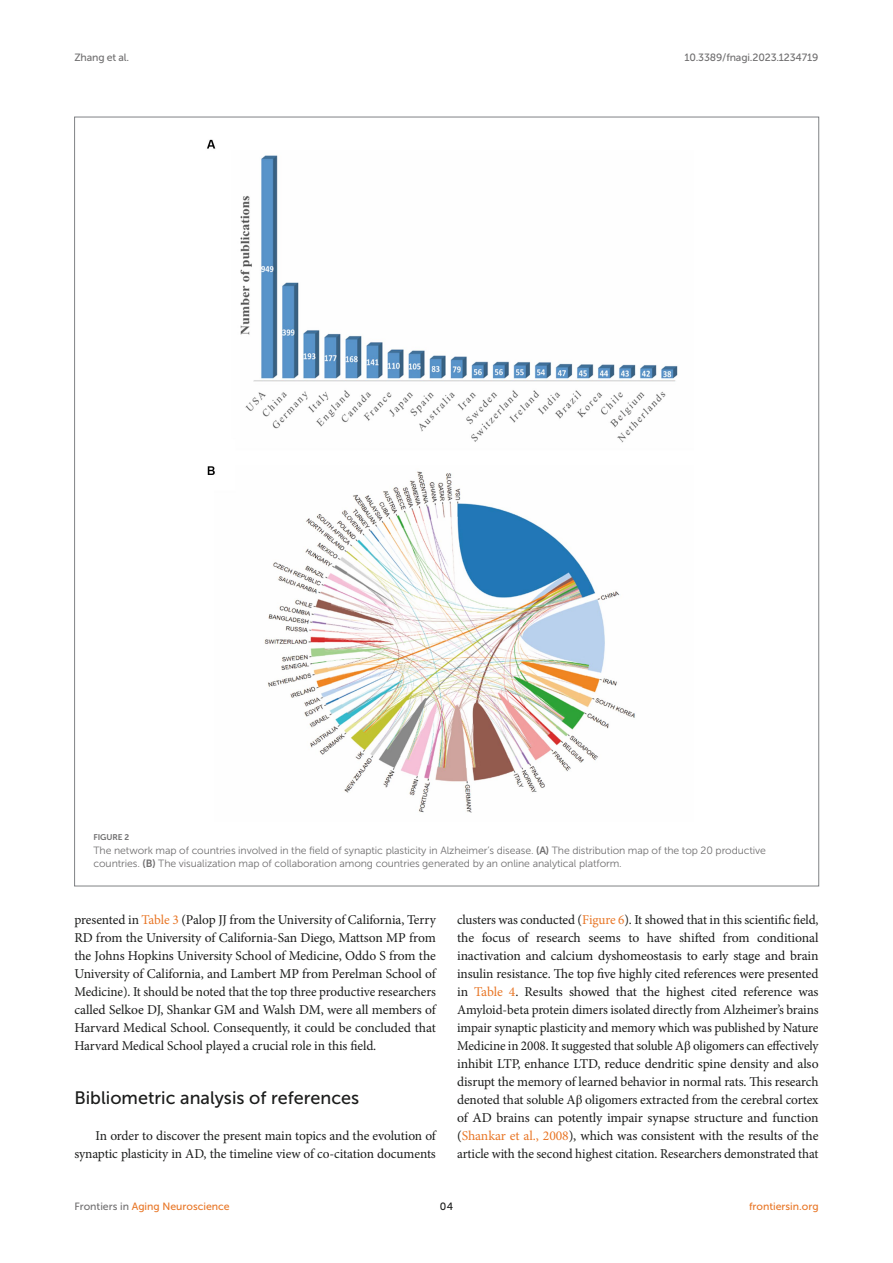
<style>
.page{position:relative;width:893px;height:1263px;background:#fff}
.page>*{position:absolute;margin:0;border:0;box-sizing:border-box;transform-origin:0 0}
.HEAD_2{font:18px "Museo Sans 500";color:#1b1c1b}
.TEXT_FLUSH{font:13.5px/18px "Minion Pro";letter-spacing:-.005em;color:#1b1c1b;text-align:justify}
.FIG_LEG{font:10.5px/13.5px "Museo Sans 300";letter-spacing:-.01em;color:#706f70}
.t1{font:10.5px "Museo Sans 500";color:#e87626}
.t2{font:10.5px "Museo Sans 500";letter-spacing:-.015em;color:#706f70}
.t3{font:10.5px "Museo Sans 500";color:#1b1c1b}
.FIG_HD{font:8.25px "Museo Sans 700";letter-spacing:-.01em;color:#706f70}
.s1{font-family:"Museo Sans 700"}
.s2{color:#e87626}
.s3{font-family:"STIX General"}
.s4{color:#706f70}
</style>
<div class="page">
<img style="left:207px;top:139px;width:471px;height:674px">
<p class="t2" style="left:74px;top:51px;width:56px">Zhang et al.</p>
<p class="t2" style="left:684px;top:51px;width:136px">10.3389/fnagi.2023.1234719</p>
<p class="FIG_HD" style="left:94px;top:833px;width:37px">FIGURE 2</p>
<p class="FIG_LEG" style="left:94px;top:843px;width:674px">The network map of countries involved in the field of synaptic plasticity in Alzheimer’s disease. <span class="s1">(A)</span> The distribution map of the top 20 productive countries. <span class="s1">(B)</span> The visualization map of collaboration among countries generated by an online analytical platform.</p>
<p class="TEXT_FLUSH" style="left:74px;top:911px;width:363px">presented in <span class="s2">Table 3</span> (Palop JJ from the University of California, Terry RD from the University of California-San Diego, Mattson MP from the Johns Hopkins University School of Medicine, Oddo S from the University of California, and Lambert MP from Perelman School of Medicine). It should be noted that the top three productive researchers called Selkoe DJ, Shankar GM and Walsh DM, were all members of Harvard Medical School. Consequently, it could be concluded that Harvard Medical School played a crucial role in this field.</p>
<p class="HEAD_2" style="left:74px;top:1088px;width:286px">Bibliometric analysis of references</p>
<p class="TEXT_FLUSH" style="left:74px;top:1127px;width:363px;text-align:right">In order to discover the present main topics and the evolution of synaptic plasticity in AD, the timeline view of co-citation documents</p>
<p class="TEXT_FLUSH" style="left:457px;top:911px;width:363px">clusters was conducted (<span class="s2">Figure 6</span>). It showed that in this scientific field, the focus of research seems to have shifted from conditional inactivation and calcium dyshomeostasis to early stage and brain insulin resistance. The top five highly cited references were presented in <span class="s2">Table 4</span>. Results showed that the highest cited reference was Amyloid-beta protein dimers isolated directly from Alzheimer’s brains impair synaptic plasticity and memory which was published by Nature Medicine in 2008. It suggested that soluble A<span class="s3">β</span> oligomers can effectively inhibit LTP, enhance LTD, reduce dendritic spine density and also disrupt the memory of learned behavior in normal rats. This research denoted that soluble A<span class="s3">β</span> oligomers extracted from the cerebral cortex of AD brains can potently impair synapse structure and function (<span class="s2">Shankar et al., 2008</span>), which was consistent with the results of the article with the second highest citation. Researchers demonstrated that</p>
<p class="t1" style="left:74px;top:1200px;width:157px"><span class="s4">Frontiers in</span> Aging Neuroscience</p>
<p class="t3" style="left:440px;top:1200px;width:15px">04</p>
<p class="t1" style="left:749px;top:1200px;width:71px">frontiersin.org</p>
</div>
